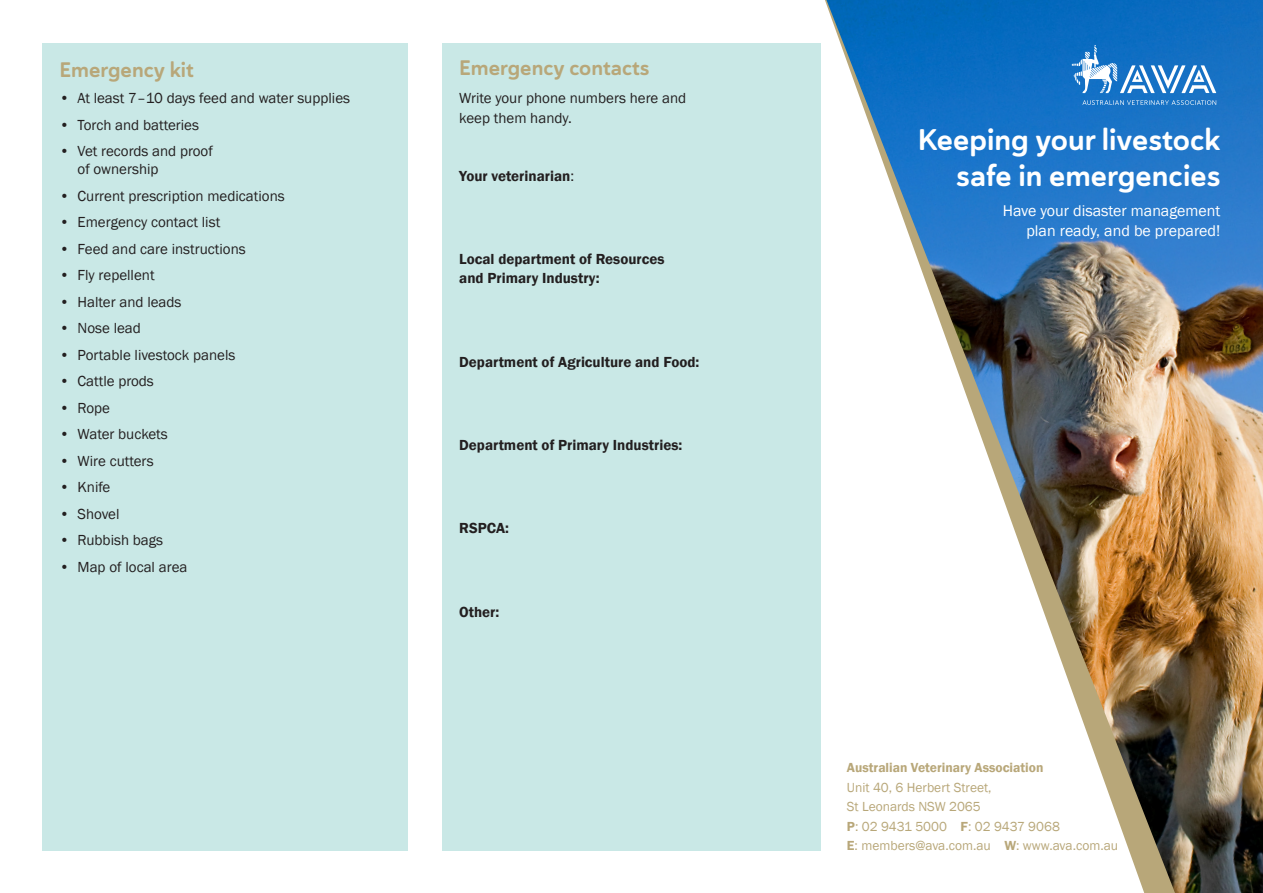
<style>
.page{position:relative;width:1263px;height:893px;background:#fff}
.page>*{position:absolute;margin:0;border:0;box-sizing:border-box;transform-origin:0 0}
.t1{font:29.85px/35.8px "Haboro Soft Nor Bol";color:#fff;text-align:right}
.t2{font:21px "Haboro Soft Nor Bol";color:#b8a779}
.Main_body{font:15.9px/20.7px "Franklin Gothic";color:#fff;text-align:right}
.Main_body-2{font:15px/18px "Franklin Gothic";color:#231f20}
.Main_body-3{font:600 15px/19.5px "Franklin Gothic";color:#231f20}
.t3{font:13.5px/19.5px "Franklin Gothic";color:#b8a779}
.t4{font:600 13.5px "Franklin Gothic";color:#b8a779}
.s1{font-weight:400}
.s2{font-weight:600}
</style>
<div class="page">
<div style="left:43px;top:43px;width:365px;height:807px;background:#c9e8e6"></div>
<div style="left:442px;top:43px;width:379px;height:807px;background:#c9e8e6"></div>
<img style="left:1175px;top:0;width:88px;height:893px">
<img style="left:825px;top:0;width:350px;height:893px">
<svg style="left:1072px;top:45px;width:144px;height:48px"></svg>
<svg style="left:1082px;top:100px;width:134px;height:5px"></svg>
<p class="t2" style="left:60px;top:56px;width:136px">Emergency kit</p>
<p class="Main_body-2" style="left:60px;top:89px;width:292px">• At least 7–10 days feed and water supplies</p>
<p class="Main_body-2" style="left:60px;top:116px;width:141px">• Torch and batteries</p>
<p class="Main_body-2" style="left:78px;top:142px;width:137px;text-indent:-18px">• Vet records and proof of ownership</p>
<p class="Main_body-2" style="left:60px;top:187px;width:227px">• Current prescription medications</p>
<p class="Main_body-2" style="left:60px;top:213px;width:162px">• Emergency contact list</p>
<p class="Main_body-2" style="left:60px;top:240px;width:188px">• Feed and care instructions</p>
<p class="Main_body-2" style="left:60px;top:266px;width:97px">• Fly repellent</p>
<p class="Main_body-2" style="left:60px;top:293px;width:124px">• Halter and leads</p>
<p class="Main_body-2" style="left:60px;top:319px;width:83px">• Nose lead</p>
<p class="Main_body-2" style="left:60px;top:346px;width:177px">• Portable livestock panels</p>
<p class="Main_body-2" style="left:60px;top:372px;width:96px">• Cattle prods</p>
<p class="Main_body-2" style="left:60px;top:399px;width:52px">• Rope</p>
<p class="Main_body-2" style="left:60px;top:425px;width:110px">• Water buckets</p>
<p class="Main_body-2" style="left:60px;top:452px;width:96px">• Wire cutters</p>
<p class="Main_body-2" style="left:60px;top:478px;width:52px">• Knife</p>
<p class="Main_body-2" style="left:60px;top:505px;width:61px">• Shovel</p>
<p class="Main_body-2" style="left:60px;top:531px;width:105px">• Rubbish bags</p>
<p class="Main_body-2" style="left:60px;top:558px;width:129px">• Map of local area</p>
<p class="t2" style="left:459px;top:54px;width:192px">Emergency contacts</p>
<p class="Main_body-2" style="left:459px;top:89px;width:229px;line-height:19.5px">Write your phone numbers here and keep them handy.</p>
<p class="Main_body-3" style="left:459px;top:166px;width:116px">Your veterinarian<span class="s1">:</span></p>
<p class="Main_body-3" style="left:459px;top:249px;width:207px">Local department of Resources and Primary Industry:</p>
<p class="Main_body-3" style="left:459px;top:352px;width:242px">Department of Agriculture and Food:</p>
<p class="Main_body-3" style="left:459px;top:435px;width:225px">Department of Primary Industries:</p>
<p class="Main_body-3" style="left:459px;top:519px;width:51px">RSPCA:</p>
<p class="Main_body-3" style="left:459px;top:602px;width:42px">Other:</p>
<p class="t1" style="left:918px;top:122px;width:304px">Keeping your livestock safe in emergencies</p>
<p class="Main_body" style="left:1003px;top:200px;width:219px">Have your disaster management plan ready, and be prepared!</p>
<p class="t4" style="left:847px;top:760px;width:198px">Australian Veterinary Association</p>
<p class="t3" style="left:847px;top:778px;width:146px">Unit 40, 6 Herbert Street,<br>St Leonards NSW 2065</p>
<p class="t3" style="left:847px;top:817px;width:214px"><span class="s2">P</span>: 02 9431 5000 <span class="s2">F</span>: 02 9437 9068</p>
<p class="t3" style="left:847px;top:836px;width:273px"><span class="s2">E</span>: members@ava.com.au <span class="s2">W</span>: www.ava.com.au</p>
</div>
